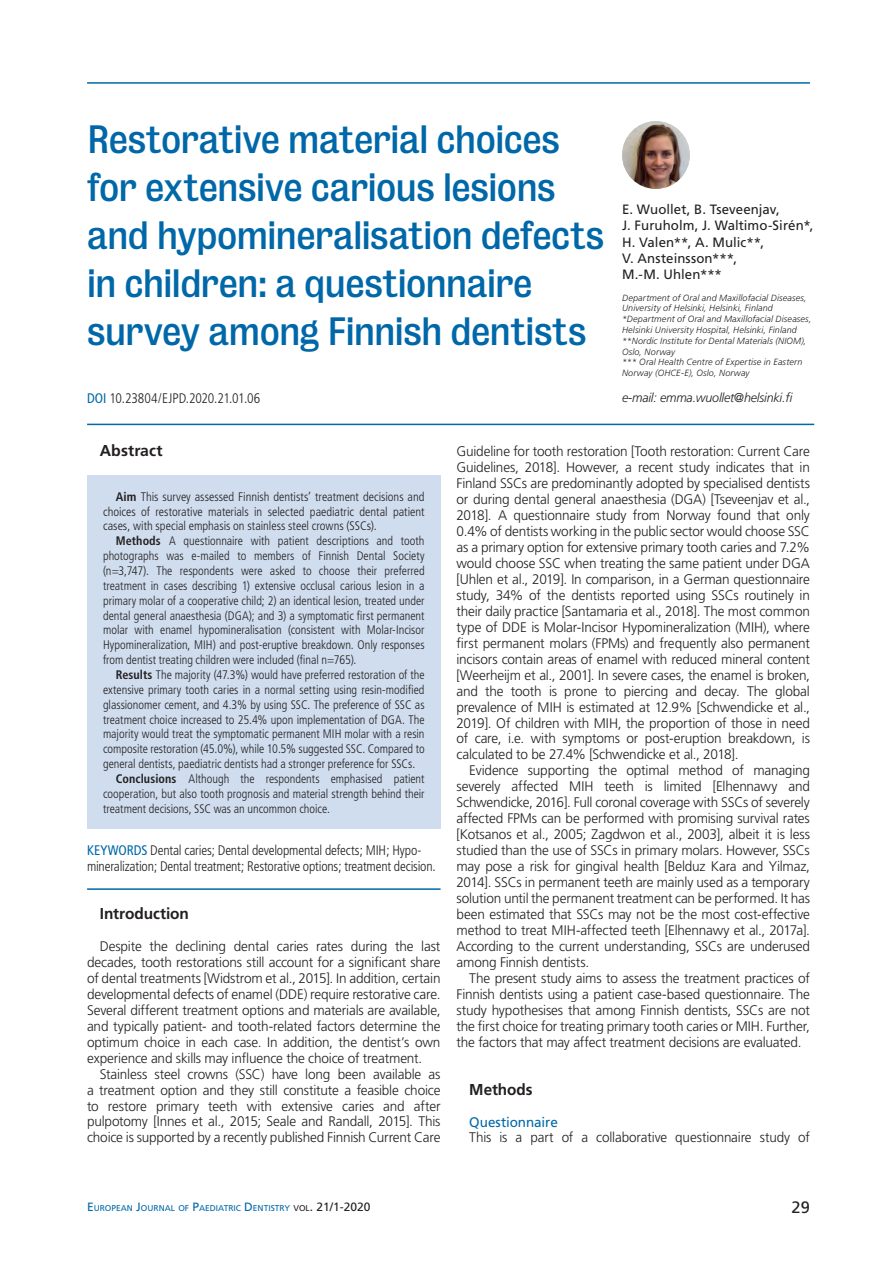
<style>
.page{position:relative;width:896px;height:1265px;background:#fff}
.page>*{position:absolute;margin:0;border:0;box-sizing:border-box;transform-origin:0 0}
.t1{font:36px/47.8px "Bureau Grotesque Five Three";letter-spacing:-.015em;color:#0068a8}
.t2{font:16.5px "Frutiger";color:#231f20}
.t3{font:700 15.75px "Frutiger";letter-spacing:-.005em;color:#231f20}
.t4{font:300 13.8px/15.9px "Frutiger LT Std";letter-spacing:-.015em;color:#231f20;text-align:justify}
.t5{font:300 condensed 13.8px/15.9px "Frutiger";letter-spacing:-.015em;color:#231f20}
.t6{font:13.8px "Frutiger";letter-spacing:-.005em;color:#0068a8}
.t7{font:13.5px/16.2px "Frutiger LT Std";letter-spacing:.005em;color:#231f20}
.t8{font:italic 300 12.75px "Frutiger";letter-spacing:-.015em;color:#231f20}
.t9{font:300 condensed 12.3px/14.9px "Frutiger LT Std";color:#231f20;text-align:justify}
.t10{font:italic 300 9px/10.8px "Frutiger";letter-spacing:.015em;color:#231f20}
.t11{font:8.4px "Frutiger";color:#0068a8}
.s1{font-weight:400;color:#0068a8}
.s2{font-weight:700}
.s3{font-size:12px}
.s4{color:#231f20}
.s5{font-size:12px;color:#231f20}
</style>
<div class="page">
<hr style="left:87px;top:82px;width:723px;height:2px;background:#0068a8">
<hr style="left:87px;top:423px;width:727px;height:2px;background:#0068a8">
<hr style="left:87px;top:888px;width:354px;height:1px;background:#0068a8">
<div style="left:87px;top:475px;width:354px;height:353px;background:#cfddee"></div>
<img style="left:622px;top:121px;width:68px;height:68px;border-radius:34px">
<h1 class="t1" style="left:87px;top:115px;width:519px">Restorative material choices for extensive carious lesions and hypomineralisation defects in children: a questionnaire survey among Finnish dentists</h1>
<p class="t7" style="left:622px;top:201px;width:193px">E. Wuollet, B. Tseveenjav,<br>J. Furuholm, J. Waltimo-Sirén*,<br>H. Valen**, A. Mulic**,<br>V. Ansteinsson***,<br>M.-M. Uhlen***</p>
<p class="t10" style="left:622px;top:292px;width:191px">Department of Oral and Maxillofacial Diseases, University of Helsinki, Helsinki, Finland *Department of Oral and Maxillofacial Diseases, Helsinki University Hospital, Helsinki, Finland **Nordic Institute for Dental Materials (NIOM), Oslo, Norway<br>*** Oral Health Centre of Expertise in Eastern Norway (OHCE-E), Oslo, Norway</p>
<p class="t5" style="left:87px;top:390px;width:175px"><span class="s1">DOI</span> 10.23804/EJPD.2020.21.01.06</p>
<p class="t8" style="left:622px;top:390px;width:172px">e-mail: emma.wuollet@helsinki.fi</p>
<p class="t3" style="left:100px;top:441px;width:64px">Abstract</p>
<p class="t9" style="left:103px;top:489px;width:323px;text-indent:13px"><span class="s2">Aim</span> This survey assessed Finnish dentists’ treatment decisions and choices of restorative materials in selected paediatric dental patient cases, with special emphasis on stainless steel crowns (SSCs).</p>
<p class="t9" style="left:103px;top:533px;width:323px;text-indent:13px"><span class="s2">Methods</span> A questionnaire with patient descriptions and tooth photographs was e-mailed to members of Finnish Dental Society (n=3,747). The respondents were asked to choose their preferred treatment in cases describing 1) extensive occlusal carious lesion in a primary molar of a cooperative child; 2) an identical lesion, treated under dental general anaesthesia (DGA); and 3) a symptomatic first permanent molar with enamel hypomineralisation (consistent with Molar-Incisor Hypomineralization, MIH) and post-eruptive breakdown. Only responses from dentist treating children were included (final n=765).</p>
<p class="t9" style="left:116px;top:667px;width:310px"><span class="s2">Results</span> The majority (47.3%) would have preferred restoration of the</p>
<p class="t9" style="left:103px;top:682px;width:323px">extensive primary tooth caries in a normal setting using resin-modified</p>
<p class="t9" style="left:103px;top:697px;width:323px">glassionomer cement, and 4.3% by using SSC. The preference of SSC as</p>
<p class="t9" style="left:103px;top:712px;width:323px">treatment choice increased to 25.4% upon implementation of DGA. The</p>
<p class="t9" style="left:103px;top:726px;width:323px">majority would treat the symptomatic permanent MIH molar with a resin</p>
<p class="t9" style="left:103px;top:741px;width:323px">composite restoration (45.0%), while 10.5% suggested SSC. Compared to</p>
<p class="t9" style="left:103px;top:756px;width:314px">general dentists, paediatric dentists had a stronger preference for SSCs.</p>
<p class="t9" style="left:116px;top:771px;width:310px"><span class="s2">Conclusions</span> Although the respondents emphasised patient</p>
<p class="t9" style="left:103px;top:786px;width:323px">cooperation, but also tooth prognosis and material strength behind their</p>
<p class="t9" style="left:103px;top:801px;width:228px">treatment decisions, SSC was an uncommon choice.</p>
<p class="t5" style="left:87px;top:842px;width:350px"><span class="s1">KEYWORDS</span> Dental caries; Dental developmental defects; MIH; Hypo&shy;mineralization; Dental treatment; Restorative options; treatment decision.</p>
<p class="t3" style="left:100px;top:904px;width:91px">Introduction</p>
<p class="t4" style="left:87px;top:938px;width:355px;text-indent:13px">Despite the declining dental caries rates during the last decades, tooth restorations still account for a significant share of dental treatments [Widstrom et al., 2015]. In addition, certain developmental defects of enamel (DDE) require restorative care.<br>Several different treatment options and materials are available, and typically patient- and tooth-related factors determine the optimum choice in each case. In addition, the dentist’s own experience and skills may influence the choice of treatment.</p>
<p class="t4" style="left:87px;top:1065px;width:355px;text-indent:13px">Stainless steel crowns (SSC) have long been available as a treatment option and they still constitute a feasible choice to restore primary teeth with extensive caries and after pulpotomy [Innes et al., 2015; Seale and Randall, 2015]. This choice is supported by a recently published Finnish Current Care</p>
<p class="t4" style="left:456px;top:443px;width:355px">Guideline for tooth restoration [Tooth restoration: Current Care Guidelines, 2018]. However, a recent study indicates that in Finland SSCs are predominantly adopted by specialised dentists or during dental general anaesthesia (DGA) [Tseveenjav et al., 2018]. A questionnaire study from Norway found that only 0.4% of dentists working in the public sector would choose SSC as a primary option for extensive primary tooth caries and 7.2% would choose SSC when treating the same patient under DGA [Uhlen et al., 2019]. In comparison, in a German questionnaire study, 34% of the dentists reported using SSCs routinely in their daily practice [Santamaria et al., 2018]. The most common type of DDE is Molar-Incisor Hypomineralization (MIH), where first permanent molars (FPMs) and frequently also permanent incisors contain areas of enamel with reduced mineral content [Weerheijm et al., 2001]. In severe cases, the enamel is broken, and the tooth is prone to piercing and decay. The global prevalence of MIH is estimated at 12.9% [Schwendicke et al., 2019]. Of children with MIH, the proportion of those in need of care, i.e. with symptoms or post-eruption breakdown, is calculated to be 27.4% [Schwendicke et al., 2018].</p>
<p class="t4" style="left:456px;top:762px;width:355px;text-indent:13px">Evidence supporting the optimal method of managing severely affected MIH teeth is limited [Elhennawy and Schwendicke, 2016]. Full coronal coverage with SSCs of severely affected FPMs can be performed with promising survival rates [Kotsanos et al., 2005; Zagdwon et al., 2003], albeit it is less studied than the use of SSCs in primary molars. However, SSCs may pose a risk for gingival health [Belduz Kara and Yilmaz, 2014]. SSCs in permanent teeth are mainly used as a temporary solution until the permanent treatment can be performed. It has been estimated that SSCs may not be the most cost-effective method to treat MIH-affected teeth [Elhennawy et al., 2017a].<br>According to the current understanding, SSCs are underused among Finnish dentists.</p>
<p class="t4" style="left:456px;top:970px;width:355px;text-indent:13px">The present study aims to assess the treatment practices of Finnish dentists using a patient case-based questionnaire. The study hypothesises that among Finnish dentists, SSCs are not the first choice for treating primary tooth caries or MIH. Further, the factors that may affect treatment decisions are evaluated.</p>
<p class="t3" style="left:469px;top:1079px;width:65px">Methods</p>
<p class="t6" style="left:469px;top:1113px;width:90px">Questionnaire</p>
<p class="t4" style="left:469px;top:1129px;width:342px">This is a part of a collaborative questionnaire study of</p>
<p class="t11" style="left:87px;top:1202px;width:285px"><span class="s3">E</span>UROPEAN <span class="s3">J</span>OURNAL OF <span class="s3">P</span>AE DIATRIC <span class="s3">D</span> E NTISTRY <span class="s4">VOL</span><span class="s5">. 21/1-2020</span></p>
<p class="t2" style="left:792px;top:1196px;width:20px">29</p>
</div>
